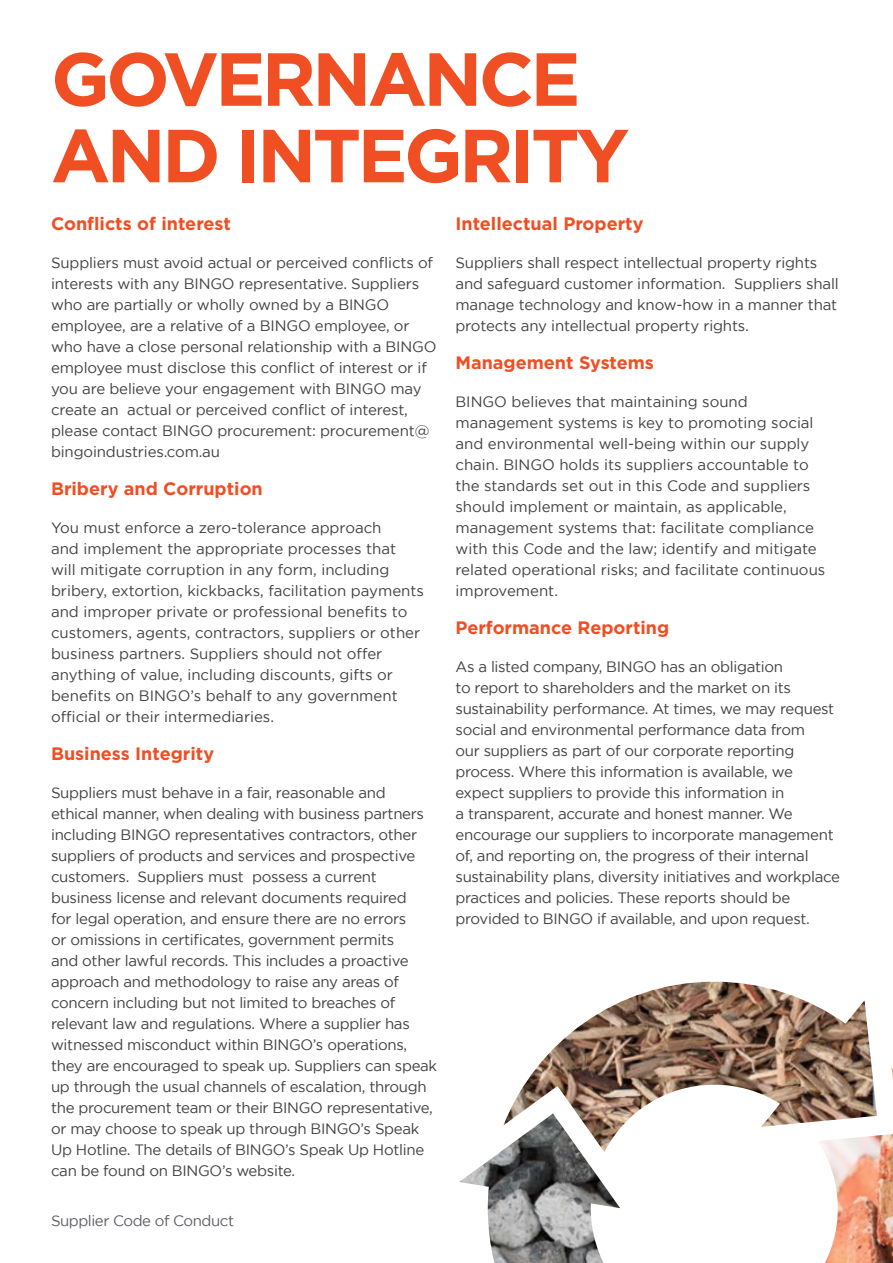
<style>
.page{position:relative;width:893px;height:1263px;background:#fff}
.page>*{position:absolute;margin:0;border:0;box-sizing:border-box;transform-origin:0 0}
.t1{font:700 75px/76.5px "Gotham";letter-spacing:-.05em;color:#f04e23}
.t2{font:700 18px "Gotham";color:#f04e23}
.t3{font:15px/21px "Gotham";letter-spacing:-.02em;color:#414042}
.t4{font:15px/21px "Gotham";color:#414042}
.t5{font:15px "Gotham";letter-spacing:-.03em;color:#615d68}
</style>
<div class="page">
<img style="left:509px;top:982px;width:363px;height:146px">
<img style="left:459px;top:1113px;width:161px;height:150px">
<img style="left:818px;top:1067px;width:75px;height:196px">
<h1 class="t1" style="left:51px;top:39px;width:580px">GOVERNANCE<br>AND INTEGRITY</h1>
<p class="t2" style="left:51px;top:213px;width:181px">Conflicts of interest</p>
<p class="t3" style="left:51px;top:252px;width:387px">Suppliers must avoid actual or perceived conflicts of interests with any BINGO representative. Suppliers who are partially or wholly owned by a BINGO employee, are a relative of a BINGO employee, or who have a close personal relationship with a BINGO employee must disclose this conflict of interest or if you are believe your engagement with BINGO may create an actual or perceived conflict of interest, please contact BINGO procurement: procurement@ bingoindustries.com.au</p>
<p class="t2" style="left:51px;top:478px;width:213px">Bribery and Corruption</p>
<p class="t4" style="left:51px;top:517px;width:374px">You must enforce a zero-tolerance approach<br>and implement the appropriate processes that will mitigate corruption in any form, including bribery, extortion, kickbacks, facilitation payments and improper private or professional benefits to customers, agents, contractors, suppliers or other business partners. Suppliers should not offer anything of value, including discounts, gifts or benefits on BINGO’s behalf to any government official or their intermediaries.</p>
<p class="t2" style="left:51px;top:743px;width:165px">Business Integrity</p>
<p class="t3" style="left:51px;top:782px;width:388px">Suppliers must behave in a fair, reasonable and<br>ethical manner, when dealing with business partners including BINGO representatives contractors, other suppliers of products and services and prospective customers. Suppliers must possess a current business license and relevant documents required<br>for legal operation, and ensure there are no errors<br>or omissions in certificates, government permits<br>and other lawful records. This includes a proactive approach and methodology to raise any areas of concern including but not limited to breaches of relevant law and regulations. Where a supplier has witnessed misconduct within BINGO’s operations, they are encouraged to speak up. Suppliers can speak up through the usual channels of escalation, through the procurement team or their BINGO representative, or may choose to speak up through BINGO’s Speak Up Hotline. The details of BINGO’s Speak Up Hotline can be found on BINGO’s website.</p>
<p class="t5" style="left:51px;top:1212px;width:185px">Supplier Code of Conduct</p>
<p class="t2" style="left:455px;top:213px;width:190px">Intellectual Property</p>
<p class="t3" style="left:455px;top:252px;width:385px">Suppliers shall respect intellectual property rights and safeguard customer information. Suppliers shall manage technology and know-how in a manner that protects any intellectual property rights.</p>
<p class="t2" style="left:455px;top:352px;width:200px">Management Systems</p>
<p class="t4" style="left:455px;top:391px;width:371px">BINGO believes that maintaining sound management systems is key to promoting social and environmental well-being within our supply chain. BINGO holds its suppliers accountable to the standards set out in this Code and suppliers should implement or maintain, as applicable, management systems that: facilitate compliance with this Code and the law; identify and mitigate related operational risks; and facilitate continuous improvement.</p>
<p class="t2" style="left:455px;top:617px;width:215px">Performance Reporting</p>
<p class="t3" style="left:455px;top:656px;width:386px">As a listed company, BINGO has an obligation<br>to report to shareholders and the market on its sustainability performance. At times, we may request social and environmental performance data from<br>our suppliers as part of our corporate reporting process. Where this information is available, we expect suppliers to provide this information in<br>a transparent, accurate and honest manner. We encourage our suppliers to incorporate management of, and reporting on, the progress of their internal sustainability plans, diversity initiatives and workplace practices and policies. These reports should be provided to BINGO if available, and upon request.</p>
</div>
